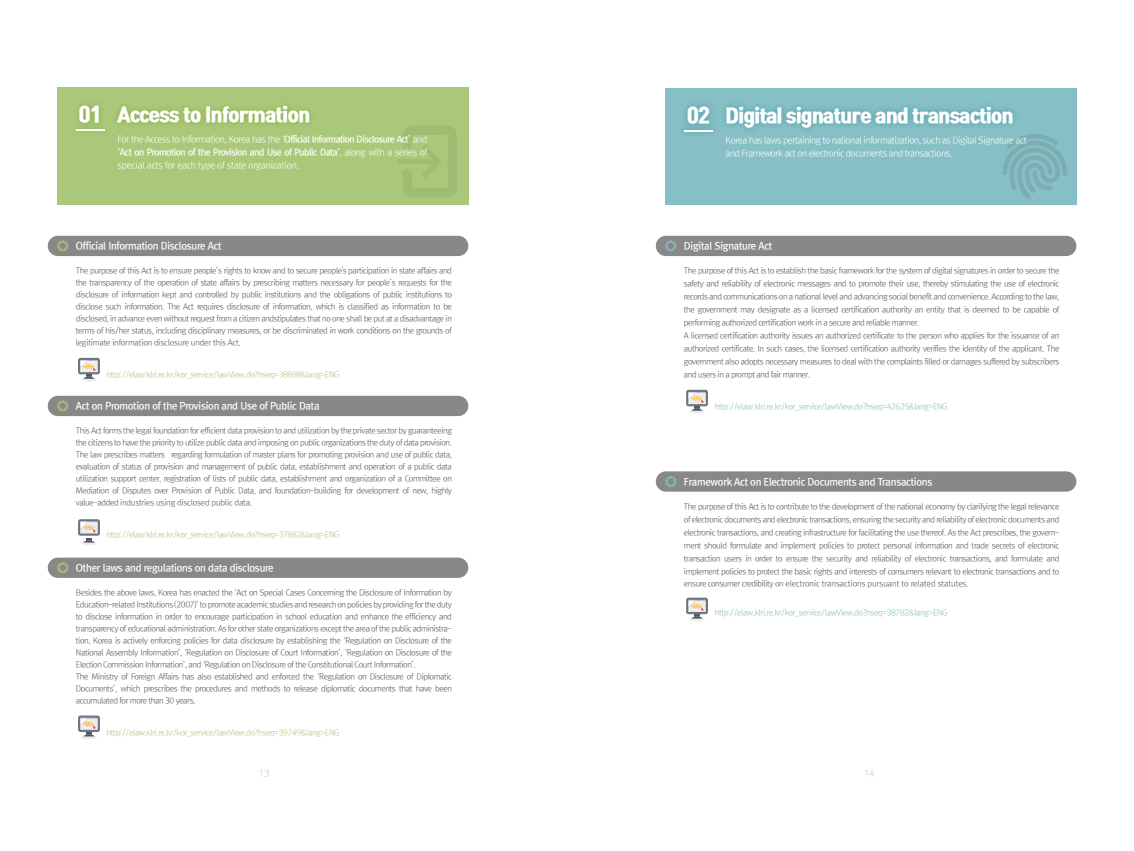
<style>
.page{position:relative;width:1134px;height:851px;background:#fff}
.page>*{position:absolute;margin:0;border:0;box-sizing:border-box;transform-origin:0 0}
.t1{font:900 18.5px "Tmon Monsori";letter-spacing:-.025em;color:#fff}
.t2{font:10px "Rix Go B";letter-spacing:-.025em;color:#fff}
.t3{font:9px/12.9px "Rix Go L";letter-spacing:-.05em;color:#fff}
.t4{font:9px "Rix Go B";letter-spacing:-.05em;color:#fff}
.t5{font:9px "Rix Go L";letter-spacing:-.025em;color:#fff}
.t6{font:9px "Rix Go L";color:#c8c9ca}
.t7{font:8px/12px "Rix Go L";letter-spacing:-.05em;color:#595757;text-align:justify}
.t8{font:8px "Rix Go L";letter-spacing:-.05em;color:#abc87a}
.t9{font:8px "Rix Go L";letter-spacing:-.05em;color:#86bfc5}
.s1{font-size:19.6px}
.s2{font-family:"Rix Go B"}
.s3{font-family:"Rix Go L"}
</style>
<div class="page">
<div style="left:665px;top:88px;width:411px;height:116px;background:#86bfc5"></div>
<svg style="left:1002px;top:134px;width:65px;height:65px"></svg>
<div style="left:57px;top:87px;width:411px;height:118px;background:#abc87a"></div>
<div style="left:48px;top:236px;width:420px;height:20px;background:#888;border-radius:10px"></div>
<div style="left:48px;top:396px;width:420px;height:20px;background:#888;border-radius:10px"></div>
<div style="left:48px;top:557px;width:420px;height:20px;background:#888;border-radius:10px"></div>
<hr style="left:76px;top:129px;width:29px;height:2px;background:#fff">
<svg style="left:57px;top:240px;width:11px;height:11px"></svg>
<svg style="left:57px;top:400px;width:11px;height:11px"></svg>
<svg style="left:57px;top:562px;width:11px;height:11px"></svg>
<hr style="left:81px;top:377px;width:16px;height:4px;background:#eeeeef;border-radius:50%">
<div style="left:78px;top:358px;width:22px;height:16px;background:#707586;border-radius:2px"></div>
<svg style="left:80px;top:360px;width:18px;height:19px"></svg>
<svg style="left:81px;top:541px;width:16px;height:4px"></svg>
<div style="left:78px;top:519px;width:22px;height:16px;background:#707586;border-radius:2px"></div>
<svg style="left:80px;top:521px;width:18px;height:21px"></svg>
<svg style="left:81px;top:735px;width:16px;height:4px"></svg>
<div style="left:78px;top:715px;width:22px;height:16px;background:#707586;border-radius:2px"></div>
<svg style="left:80px;top:717px;width:18px;height:19px"></svg>
<div style="left:656px;top:236px;width:420px;height:20px;background:#888;border-radius:10px"></div>
<div style="left:656px;top:471px;width:420px;height:20px;background:#888;border-radius:10px"></div>
<hr style="left:684px;top:130px;width:29px;height:2px;background:#fff">
<svg style="left:665px;top:240px;width:11px;height:11px"></svg>
<svg style="left:665px;top:476px;width:11px;height:11px"></svg>
<svg style="left:689px;top:409px;width:16px;height:4px"></svg>
<div style="left:686px;top:390px;width:22px;height:16px;background:#707586;border-radius:2px"></div>
<svg style="left:688px;top:392px;width:18px;height:18px"></svg>
<svg style="left:689px;top:617px;width:16px;height:4px"></svg>
<div style="left:686px;top:597px;width:22px;height:17px;background:#707586;border-radius:2px"></div>
<svg style="left:688px;top:599px;width:18px;height:19px"></svg>
<svg style="left:397px;top:126px;width:60px;height:71px"></svg>
<h1 class="t1" style="left:79px;top:104px;width:233px"><span class="s1">01</span> Access to Information</h1>
<p class="t3" style="left:118px;top:133px;width:311px">For the Access to Information, Korea has the <span class="s2">‘Official Information Disclosure Act’</span> and</p>
<p class="t4" style="left:118px;top:147px;width:311px">‘Act on Promotion of the Provision and Use of Public Data’<span class="s3">, along with a series of</span></p>
<p class="t5" style="left:118px;top:160px;width:183px">special acts for each type of state organization.</p>
<p class="t2" style="left:76px;top:241px;width:147px">Official Information Disclosure Act</p>
<p class="t7" style="left:76px;top:265px;width:378px">The purpose of this Act is to ensure people’s rights to know and to secure people's participation in state affairs and the transparency of the operation of state affairs by prescribing matters necessary for people’s requests for the disclosure of information kept and controlled by public institutions and the obligations of public institutions to disclose such information. The Act requires disclosure of information, which is classified as information to be disclosed, in advance even without request from a citizen andstipulates that no one shall be put at a disadvantage in terms of his/her status, including disciplinary measures, or be discriminated in work conditions on the grounds of legitimate information disclosure under this Act.</p>
<p class="t8" style="left:107px;top:370px;width:235px">http://elaw.klri.re.kr/kor_service/lawView.do?hseq=38898&amp;lang=ENG</p>
<p class="t2" style="left:76px;top:401px;width:245px">Act on Promotion of the Provision and Use of Public Data</p>
<p class="t7" style="left:76px;top:425px;width:378px">This Act forms the legal foundation for efficient data provision to and utilization by the private sector by guaranteeing the citizens to have the priority to utilize public data and imposing on public organizations the duty of data provision.<br>The law prescribes matters regarding formulation of master plans for promoting provision and use of public data, evaluation of status of provision and management of public data, establishment and operation of a public data utilization support center, registration of lists of public data, establishment and organization of a Committee on Mediation of Disputes over Provision of Public Data, and foundation-building for development of new, highly value-added industries using disclosed public data.</p>
<p class="t8" style="left:107px;top:529px;width:235px">http://elaw.klri.re.kr/kor_service/lawView.do?hseq=37882&amp;lang=ENG</p>
<p class="t2" style="left:76px;top:562px;width:199px">Other laws and regulations on data disclosure</p>
<p class="t7" style="left:76px;top:587px;width:378px;text-align:left">Besides the above laws, Korea has enacted the ‘Act on Special Cases Concerning the Disclosure of Information by Education-related Institutions (2007)’ to promote academic studies and research on policies by providing for the duty to disclose information in order to encourage participation in school education and enhance the efficiency and transparency of educational administration. As for other state organizations except the area of the public administra&shy;tion, Korea is actively enforcing policies for data disclosure by establishing the ‘Regulation on Disclosure of the National Assembly Information’, ‘Regulation on Disclosure of Court Information’, ‘Regulation on Disclosure of the Election Commission Information’, and ‘Regulation on Disclosure of the Constitutional Court Information’.<br>The Ministry of Foreign Affairs has also established and enforced the ‘Regulation on Disclosure of Diplomatic Documents’, which prescribes the procedures and methods to release diplomatic documents that have been accumulated for more than 30 years.</p>
<p class="t8" style="left:107px;top:728px;width:235px">http://elaw.klri.re.kr/kor_service/lawView.do?hseq=39749&amp;lang=ENG</p>
<h1 class="t1" style="left:687px;top:105px;width:328px"><span class="s1">02</span> Digital signature and transaction</h1>
<p class="t3" style="left:726px;top:134px;width:303px">Korea has laws pertaining to national informatization, such as Digital Signature act and Framework act on electronic documents and transactions.</p>
<p class="t2" style="left:684px;top:241px;width:90px">Digital Signature Act</p>
<p class="t7" style="left:684px;top:264px;width:377px;line-height:12.9px;text-align:left">The purpose of this Act is to establish the basic framework for the system of digital signatures in order to secure the safety and reliability of electronic messages and to promote their use, thereby stimulating the use of electronic records and communications on a national level and advancing social benefit and convenience. According to the law, the government may designate as a licensed certification authority an entity that is deemed to be capable of performing authorized certification work in a secure and reliable manner.<br>A licensed certification authority issues an authorized certificate to the person who applies for the issuance of an authorized certificate. In such cases, the licensed certification authority verifies the identity of the applicant. The government also adopts necessary measures to deal with the complaints filled or damages suffered by subscribers and users in a prompt and fair manner.</p>
<p class="t9" style="left:715px;top:402px;width:235px">http://elaw.klri.re.kr/kor_service/lawView.do?hseq=42625&amp;lang=ENG</p>
<p class="t2" style="left:684px;top:476px;width:250px">Framework Act on Electronic Documents and Transactions</p>
<p class="t7" style="left:684px;top:500px;width:377px;line-height:12.9px">The purpose of this Act is to contribute to the development of the national economy by clarifying the legal relevance of electronic documents and electronic transactions, ensuring the security and reliability of electronic documents and electronic transactions, and creating infrastructure for facilitating the use thereof. As the Act prescribes, the govern&shy;ment should formulate and implement policies to protect personal information and trade secrets of electronic transaction users in order to ensure the security and reliability of electronic transactions, and formulate and implement policies to protect the basic rights and interests of consumers relevant to electronic transactions and to ensure consumer credibility on electronic transactions pursuant to related statutes.</p>
<p class="t9" style="left:715px;top:608px;width:235px">http://elaw.klri.re.kr/kor_service/lawView.do?hseq=38782&amp;lang=ENG</p>
<p class="t6" style="left:259px;top:768px;width:12px">13</p>
<p class="t6" style="left:864px;top:768px;width:12px">14</p>
</div>
